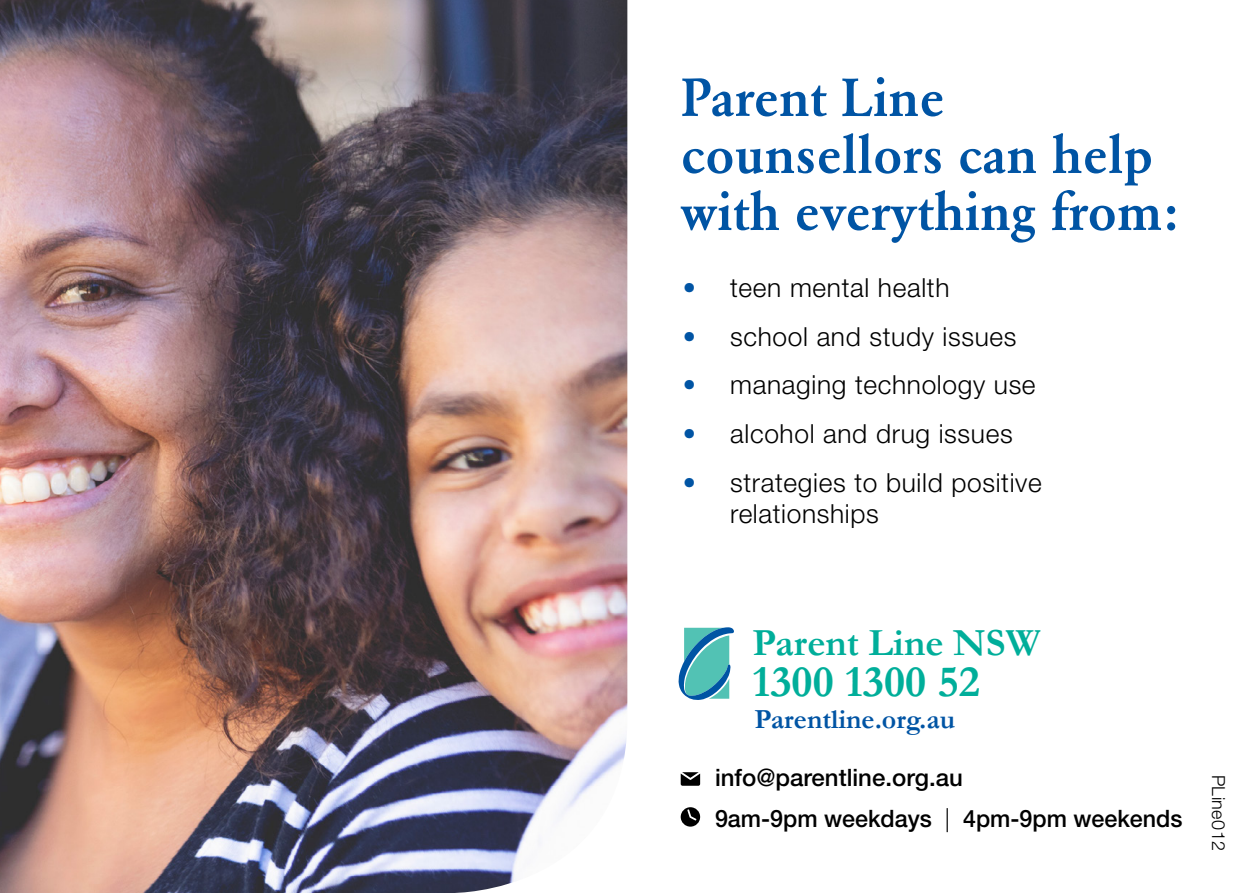
<style>
.page{position:relative;width:1259px;height:893px;background:#fff}
.page>*{position:absolute;margin:0;border:0;box-sizing:border-box;transform-origin:0 0}
.Heading_Blue{font:500 53.1px/57px "Garamond BE";color:#0054a4}
.t1{font:700 45px "Garamond";color:#00ae9a}
.t2{font:700 38.7px "Garamond";color:#00ae9a}
.t3{font:700 27.9px "Garamond";color:#0054a4}
.t4{font:300 26.4px/31.5px "Helvetica Neue LT Std";letter-spacing:.025em;color:#000}
.t5{font:500 24px "Helvetica Neue LT Std";color:#000}
.Bullets{font:300 18px "Helvetica Neue LT Std";letter-spacing:.025em;color:#000}
.s1{color:#0054a4}
.s2{font-weight:300;font-style:italic}
</style>
<div class="page">
<svg style="left:678px;top:627px;width:56px;height:73px"></svg>
<svg style="left:680px;top:772px;width:20px;height:14px"></svg>
<svg style="left:680px;top:807px;width:20px;height:20px"></svg>
<img style="left:0;top:0;width:627px;height:893px">
<p class="Heading_Blue" style="left:680px;top:69px;width:498px">Parent Line counsellors can help with everything from:</p>
<p class="t4" style="left:683px;top:272px;width:268px"><span class="s1">•</span> teen mental health</p>
<p class="t4" style="left:683px;top:320px;width:335px"><span class="s1">•</span> school and study issues</p>
<p class="t4" style="left:683px;top:369px;width:354px"><span class="s1">•</span> managing technology use</p>
<p class="t4" style="left:683px;top:417px;width:331px"><span class="s1">•</span> alcohol and drug issues</p>
<p class="t4" style="left:730px;top:466px;width:313px;text-indent:-47px"><span class="s1">•</span> strategies to build positive relationships</p>
<p class="t2" style="left:752px;top:617px;width:289px">Parent Line NSW</p>
<p class="t1" style="left:752px;top:652px;width:229px">1300 1300 52</p>
<p class="t3" style="left:754px;top:700px;width:202px">Parentline.org.au</p>
<p class="t5" style="left:715px;top:763px;width:249px">info@parentline.org.au</p>
<p class="t5" style="left:715px;top:804px;width:469px">9am-9pm weekdays <span class="s2">|</span> 4pm-9pm weekends</p>
<p class="Bullets" style="left:1229px;top:775px;width:78px;rotate:90deg">PLine012</p>
</div>
